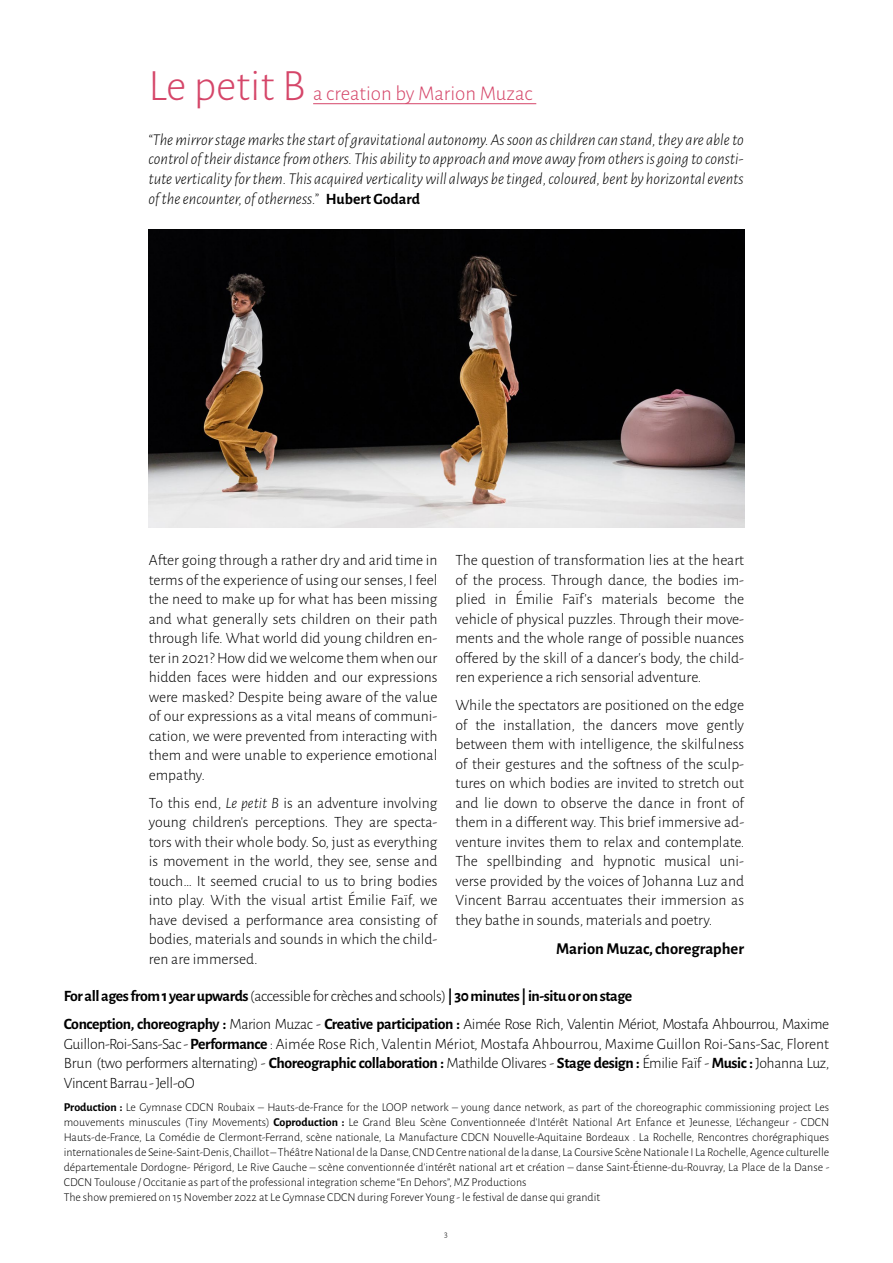
<style>
.page{position:relative;width:893px;height:1263px;background:#fff}
.page>*{position:absolute;margin:0;border:0;box-sizing:border-box;transform-origin:0 0}
.t1{font:300 21px "Alegreya Sans";color:#d54669}
.t2{font:italic 300 16.5px/19.8px "Alegreya Sans";color:#000;text-align:justify}
.t3{font:700 16.5px "Alegreya Sans";color:#000}
.t4{font:300 15.75px/19.5px "Alegreya Sans";color:#000;text-align:justify}
.t5{font:700 15.75px/28px "Alegreya Sans";letter-spacing:-.025em;color:#000}
.t6{font:300 12px/15px "Alegreya Sans";color:#000}
.t7{font:300 9px "Alegreya Sans";color:#000}
.s1{font-size:45px}
.s2{font-weight:700;font-style:normal;font-size:15.75px}
.s3{font-style:italic}
.s4{font-weight:300}
.s5{font-weight:700}
</style>
<div class="page">
<hr style="left:313px;top:103px;width:223px;height:1px;background:#d54669">
<img style="left:149px;top:230px;width:595px;height:297px">
<h1 class="t1" style="left:148px;top:79px;width:386px"><span class="s1">Le petit B</span> a creation by Marion Muzac</h1>
<p class="t2" style="left:148px;top:129px;width:597px">“The mirror stage marks the start of gravitational autonomy. As soon as children can stand, they are able to control of their distance from others. This ability to approach and move away from others is going to consti&shy;tute verticality for them. This acquired verticality will always be tinged, coloured, bent by horizontal events of the encounter, of otherness.” <span class="s2">Hubert Godard</span></p>
<p class="t4" style="left:149px;top:550px;width:290px">After going through a rather dry and arid time in terms of the experience of using our senses, I feel the need to make up for what has been missing and what generally sets children on their path through life. What world did young children en‑ ter in 2021? How did we welcome them when our hidden faces were hidden and our expressions were masked? Despite being aware of the value of our expressions as a vital means of communi‑ cation, we were prevented from interacting with them and were unable to experience emotional empathy.</p>
<p class="t4" style="left:149px;top:793px;width:290px">To this end, <span class="s3">Le petit B</span> is an adventure involving young children’s perceptions. They are specta‑ tors with their whole body. So, just as everything is movement in the world, they see, sense and touch… It seemed crucial to us to bring bodies into play. With the visual artist Émilie Faïf, we have devised a performance area consisting of bodies, materials and sounds in which the child‑ ren are immersed.</p>
<p class="t4" style="left:455px;top:550px;width:290px">The question of transformation lies at the heart of the process. Through dance, the bodies im‑ plied in Émilie Faïf’s materials become the vehicle of physical puzzles. Through their move‑ ments and the whole range of possible nuances offered by the skill of a dancer’s body, the child‑ ren experience a rich sensorial adventure.</p>
<p class="t4" style="left:455px;top:695px;width:290px">While the spectators are positioned on the edge of the installation, the dancers move gently between them with intelligence, the skilfulness of their gestures and the softness of the sculp‑ tures on which bodies are invited to stretch out and lie down to observe the dance in front of them in a different way. This brief immersive ad‑ venture invites them to relax and contemplate.<br>The spellbinding and hypnotic musical uni‑ verse provided by the voices of Johanna Luz and Vincent Barrau accentuates their immersion as they bathe in sounds, materials and poetry.</p>
<p class="t3" style="left:556px;top:936px;width:190px">Marion Muzac, choregrapher</p>
<p class="t5" style="left:64px;top:981px;width:767px">For all ages from 1 year upwards <span class="s4">(accessible for crèches and schools)</span> | 30 minutes | in‑situ or on stage<br>Conception, choreography : <span class="s4">Marion Muzac ‑</span> Creative participation : <span class="s4">Aimée Rose Rich, Valentin Mériot, Mostafa Ahbourrou, Maxime</span></p>
<p class="t4" style="left:64px;top:1033px;width:767px">Guillon-Roi-Sans-Sac ‑ <span class="s5">Performance</span> : Aimée Rose Rich, Valentin Mériot, Mostafa Ahbourrou, Maxime Guillon Roi-Sans-Sac, Florent Brun (two performers alternating) - <span class="s5">Choreographic collaboration :</span> Mathilde Olivares - <span class="s5">Stage design :</span> Émilie Faïf ‑ <span class="s5">Music :</span> Johanna Luz, Vincent Barrau - Jell‑oO</p>
<p class="t6" style="left:64px;top:1099px;width:767px"><span class="s5">Production :</span> Le Gymnase CDCN Roubaix – Hauts‑de‑France for the LOOP network – young dance network, as part of the choreographic commissioning project Les mouvements minuscules (Tiny Movements) <span class="s5">Coproduction :</span> Le Grand Bleu Scène Conventionneée d’Intérêt National Art Enfance et Jeunesse, L’échangeur ‑ CDCN Hauts‑de‑France, La Comédie de Clermont‑Ferrand, scène nationale, La Manufacture CDCN Nouvelle‑Aquitaine Bordeaux . La Rochelle, Rencontres chorégraphiques internationales de Seine-Saint-Denis, Chaillot – Théâtre National de la Danse, CND Centre national de la danse, La Coursive Scène Nationale I La Rochelle, Agence culturelle départementale Dordogne‑ Périgord, Le Rive Gauche – scène conventionnée d’intérêt national art et création – danse Saint‑Étienne‑du‑Rouvray, La Place de la Danse ‑ CDCN Toulouse / Occitanie as part of the professional integration scheme “En Dehors”, MZ Productions<br>The show premiered on 15 November 2022 at Le Gymnase CDCN during Forever Young ‑ le festival de danse qui grandit</p>
<p class="t7" style="left:444px;top:1228px;width:5px">3</p>
</div>
